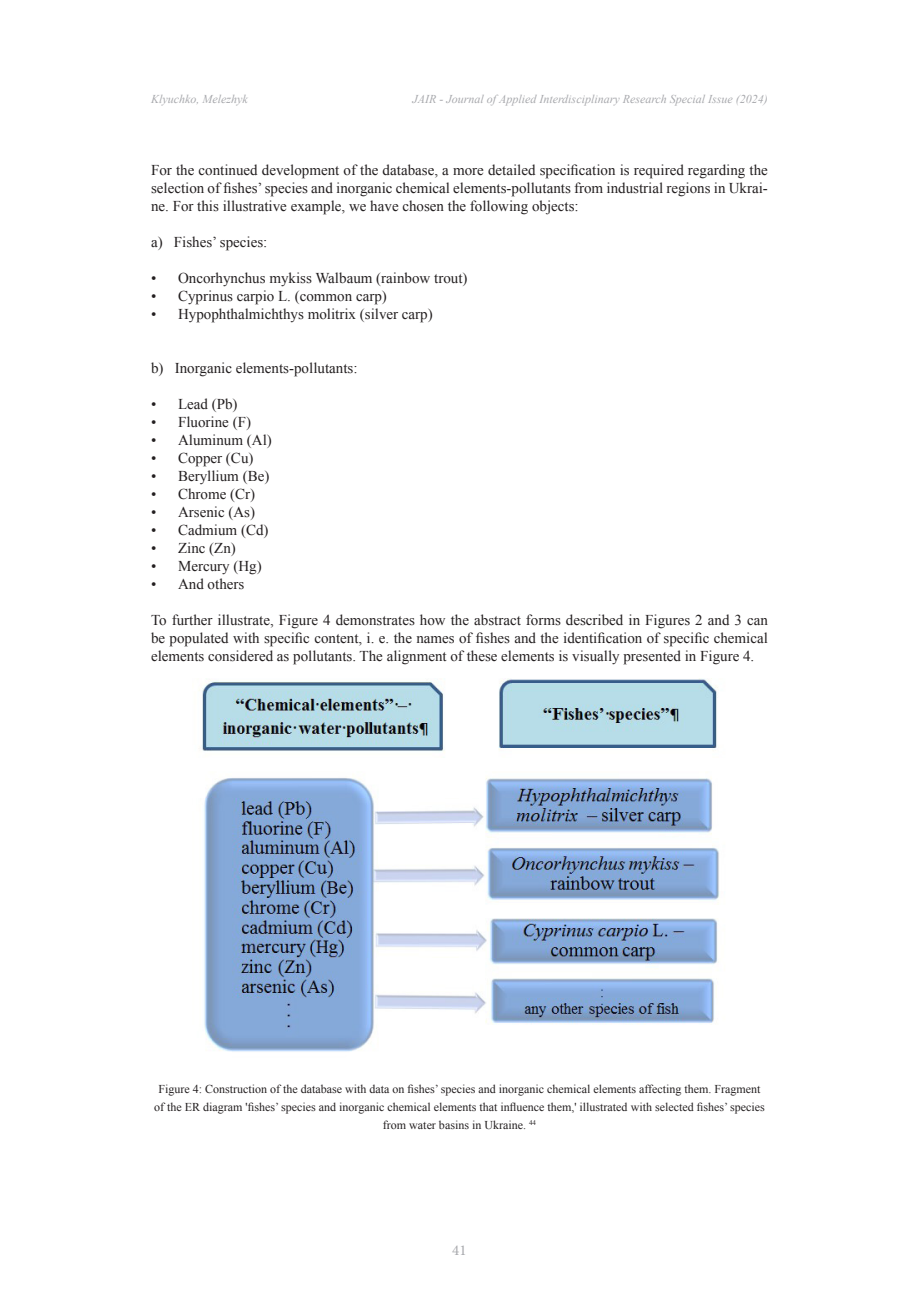
<style>
.page{position:relative;width:919px;height:1289px;background:#fff}
.page>*{position:absolute;margin:0;border:0;box-sizing:border-box;transform-origin:0 0}
.t1{font:15px/18px "Times New Roman";color:#231f20;text-align:justify}
.t2{font:15px "Minion Pro";color:#a8a9ad}
.t3{font:12px/18px "Times New Roman";color:#231f20;text-align:center}
.t4{font:italic 12px "Times New Roman";color:#a8a9ad}
</style>
<div class="page">
<img style="left:199px;top:678px;width:520px;height:374px">
<p class="t4" style="left:151px;top:90px;width:98px">Klyuchko, Melezhyk</p>
<p class="t4" style="left:412px;top:90px;width:357px">JAIR - Journal of Applied Interdisciplinary Research Special Issue (2024)</p>
<p class="t1" style="left:151px;top:161px;width:618px">For the continued development of the database, a more detailed specification is required regarding the selection of fishes’ species and inorganic chemical elements-pollutants from industrial regions in Ukrai&shy;ne. For this illustrative example, we have chosen the following objects:</p>
<p class="t1" style="left:151px;top:233px;width:118px">a) Fishes’ species:</p>
<p class="t1" style="left:151px;top:269px;width:318px">• Oncorhynchus mykiss Walbaum (rainbow trout)</p>
<p class="t1" style="left:151px;top:287px;width:237px">• Cyprinus carpio L. (common carp)</p>
<p class="t1" style="left:151px;top:305px;width:283px">• Hypophthalmichthys molitrix (silver carp)</p>
<p class="t1" style="left:151px;top:359px;width:208px">b) Inorganic elements-pollutants:</p>
<p class="t1" style="left:151px;top:395px;width:88px">• Lead (Pb)</p>
<p class="t1" style="left:151px;top:413px;width:101px">• Fluorine (F)</p>
<p class="t1" style="left:151px;top:431px;width:122px">• Aluminum (Al)</p>
<p class="t1" style="left:151px;top:449px;width:104px">• Copper (Cu)</p>
<p class="t1" style="left:151px;top:467px;width:120px">• Beryllium (Be)</p>
<p class="t1" style="left:151px;top:485px;width:106px">• Chrome (Cr)</p>
<p class="t1" style="left:151px;top:503px;width:106px">• Arsenic (As)</p>
<p class="t1" style="left:151px;top:521px;width:119px">• Cadmium (Cd)</p>
<p class="t1" style="left:151px;top:539px;width:86px">• Zinc (Zn)</p>
<p class="t1" style="left:151px;top:557px;width:112px">• Mercury (Hg)</p>
<p class="t1" style="left:151px;top:575px;width:95px">• And others</p>
<p class="t1" style="left:151px;top:611px;width:618px">To further illustrate, Figure 4 demonstrates how the abstract forms described in Figures 2 and 3 can be populated with specific content, i. e. the names of fishes and the identification of specific chemical elements considered as pollutants. The alignment of these elements is visually presented in Figure 4.</p>
<p class="t3" style="left:154px;top:1080px;width:612px">Figure 4: Construction of the database with data on fishes’ species and inorganic chemical elements affecting them. Fragment of the ER diagram 'fishes’ species and inorganic chemical elements that influence them,' illustrated with selected fishes’ species from water basins in Ukraine. <sup>44</sup></p>
<p class="t2" style="left:452px;top:1239px;width:16px">41</p>
</div>
